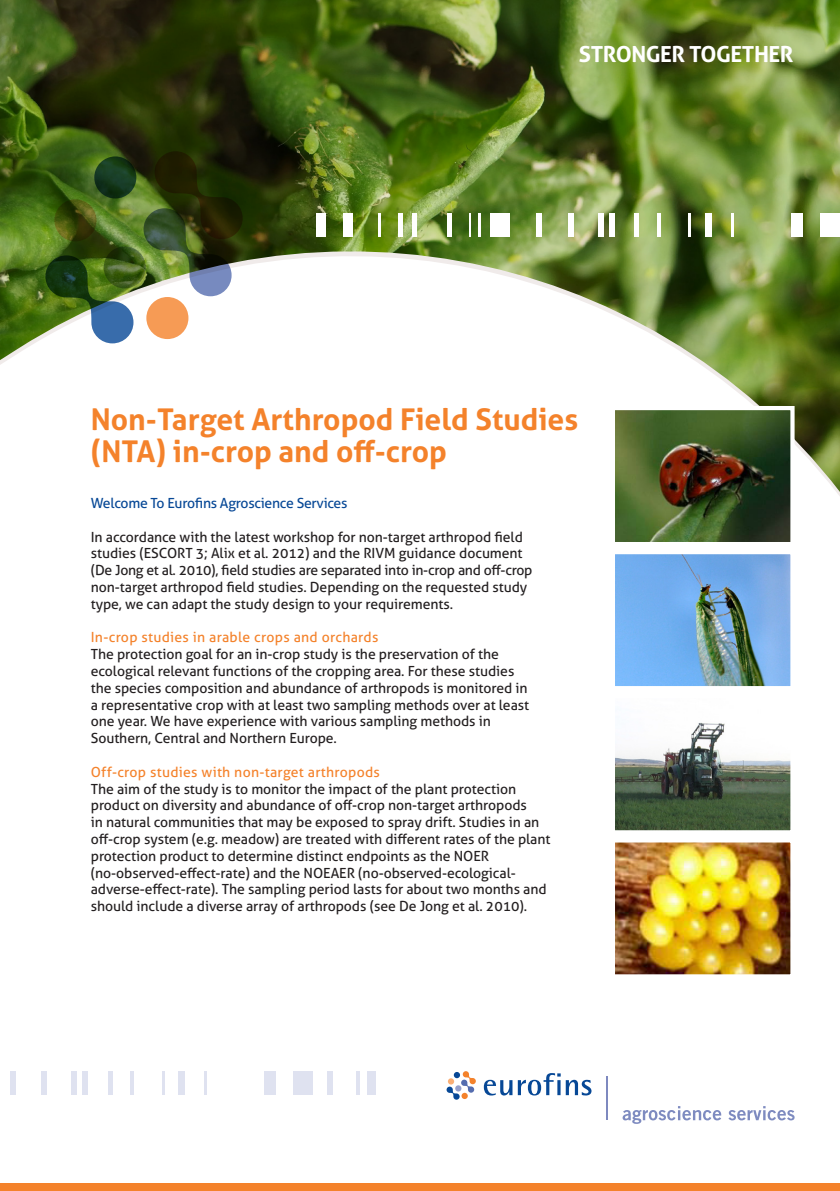
<style>
.page{position:relative;width:840px;height:1191px;background:#fff}
.page>*{position:absolute;margin:0;border:0;box-sizing:border-box;transform-origin:0 0}
.t1{font:700 30px/32px "Aller";color:#f4822b}
.t2{font:700 22.2px "Aller";letter-spacing:-.02em;color:#fff}
.t3{font:14px/16.8px "Aller";letter-spacing:-.005em;color:#231f20}
.t4{font:14px "Aller";letter-spacing:.02em;color:#f4822b}
.t5{font:14px "Aller";letter-spacing:-.02em;color:#074896}
</style>
<div class="page">
<img style="left:0;top:0;width:839px;height:495px">
<div style="left:316px;top:214px;width:9px;height:23px;background:#fff"></div>
<div style="left:343px;top:214px;width:9px;height:23px;background:#fff"></div>
<div style="left:411px;top:214px;width:5px;height:23px;background:#fff"></div>
<hr style="left:447px;top:214px;width:4px;height:23px;background:#fff">
<svg style="left:469px;top:214px;width:1px;height:23px"></svg>
<hr style="left:477px;top:214px;width:3px;height:23px;background:#fff">
<div style="left:490px;top:214px;width:19px;height:23px;background:#fff"></div>
<div style="left:536px;top:214px;width:6px;height:23px;background:#fff"></div>
<div style="left:567px;top:214px;width:6px;height:23px;background:#fff"></div>
<div style="left:597px;top:214px;width:6px;height:23px;background:#fff"></div>
<div style="left:608px;top:214px;width:6px;height:23px;background:#fff"></div>
<hr style="left:634px;top:214px;width:4px;height:23px;background:#fff">
<svg style="left:656px;top:214px;width:4px;height:23px"></svg>
<hr style="left:687px;top:214px;width:3px;height:23px;background:#fff">
<div style="left:704px;top:214px;width:6px;height:23px;background:#fff"></div>
<hr style="left:730px;top:214px;width:3px;height:23px;background:#fff">
<div style="left:790px;top:214px;width:12px;height:23px;background:#fff"></div>
<div style="left:819px;top:214px;width:20px;height:23px;background:#fff"></div>
<hr style="left:378px;top:214px;width:2px;height:23px;background:#fff">
<hr style="left:398px;top:214px;width:4px;height:23px;background:#fff">
<svg style="left:104px;top:246px;width:42px;height:42px"></svg>
<svg style="left:45px;top:255px;width:88px;height:88px;background:#5d7c5b"></svg>
<svg style="left:143px;top:151px;width:99px;height:145px;background:#485433"></svg>
<div style="left:146px;top:297px;width:42px;height:42px;background:#f69b55;border-radius:50%"></div>
<svg style="left:54px;top:199px;width:42px;height:42px"></svg>
<svg style="left:94px;top:156px;width:42px;height:42px"></svg>
<svg style="left:446px;top:1071px;width:29px;height:28px"></svg>
<svg style="left:461px;top:1092px;width:6px;height:7px"></svg>
<div style="left:447px;top:1078px;width:7px;height:6px;background:#faaf76;border-radius:50%"></div>
<div style="left:453px;top:1072px;width:7px;height:6px;background:#074896;border-radius:50%"></div>
<svg style="left:483px;top:1073px;width:108px;height:22px"></svg>
<hr style="left:606px;top:1076px;width:1px;height:44px;background:#7e89bf">
<svg style="left:622px;top:1106px;width:98px;height:17px"></svg>
<svg style="left:728px;top:1106px;width:66px;height:14px"></svg>
<div style="left:0;top:1183px;width:839px;height:8px;background:#f4822b"></div>
<div style="left:10px;top:1071px;width:6px;height:23px;background:#dfe2f0"></div>
<div style="left:41px;top:1071px;width:6px;height:23px;background:#dfe2f0"></div>
<div style="left:71px;top:1071px;width:6px;height:23px;background:#dfe2f0"></div>
<div style="left:82px;top:1071px;width:6px;height:23px;background:#dfe2f0"></div>
<hr style="left:108px;top:1071px;width:4px;height:23px;background:#dfe2f0">
<hr style="left:130px;top:1071px;width:4px;height:23px;background:#dfe2f0">
<hr style="left:161px;top:1071px;width:3px;height:23px;background:#dfe2f0">
<div style="left:178px;top:1071px;width:6px;height:23px;background:#dfe2f0"></div>
<hr style="left:204px;top:1071px;width:3px;height:23px;background:#dfe2f0">
<div style="left:264px;top:1071px;width:12px;height:23px;background:#dfe2f0"></div>
<div style="left:293px;top:1071px;width:20px;height:23px;background:#dfe2f0"></div>
<div style="left:327px;top:1071px;width:5px;height:23px;background:#dfe2f0"></div>
<svg style="left:356px;top:1071px;width:3px;height:23px"></svg>
<div style="left:367px;top:1071px;width:8px;height:23px;background:#dfe2f0"></div>
<img style="left:615px;top:555px;width:174px;height:130px">
<div style="left:610px;top:550px;width:184px;height:140px;border:4px solid #fff"></div>
<img style="left:615px;top:843px;width:174px;height:130px">
<div style="left:610px;top:838px;width:184px;height:140px;border:4px solid #fff"></div>
<img style="left:615px;top:722px;width:174px;height:107px">
<div style="left:610px;top:694px;width:184px;height:140px;border:4px solid #fff"></div>
<img style="left:615px;top:411px;width:174px;height:130px">
<div style="left:610px;top:406px;width:184px;height:140px;border:4px solid #fff"></div>
<p class="t2" style="left:578px;top:40px;width:216px">STRONGER TOGETHER</p>
<p class="t1" style="left:91px;top:403px;width:488px">Non-Target Arthropod Field Studies (NTA) in-crop and off-crop</p>
<p class="t5" style="left:91px;top:494px;width:258px">Welcome To Eurofins Agroscience Services</p>
<p class="t3" style="left:91px;top:528px;width:433px">In accordance with the latest workshop for non-target arthropod field studies (ESCORT 3; Alix et al. 2012) and the RIVM guidance document</p>
<p class="t3" style="left:91px;top:562px;width:443px">(De Jong et al. 2010), field studies are separated into in-crop and off-crop</p>
<p class="t3" style="left:91px;top:578px;width:438px">non-target arthropod field studies. Depending on the requested study type, we can adapt the study design to your requirements.</p>
<p class="t4" style="left:91px;top:629px;width:289px">In-crop studies in arable crops and orchards</p>
<p class="t3" style="left:91px;top:646px;width:425px">The protection goal for an in-crop study is the preservation of the ecological relevant functions of the cropping area. For these studies</p>
<p class="t3" style="left:91px;top:679px;width:438px">the species composition and abundance of arthropods is monitored in</p>
<p class="t3" style="left:91px;top:696px;width:439px">a representative crop with at least two sampling methods over at least</p>
<p class="t3" style="left:91px;top:713px;width:401px">one year. We have experience with various sampling methods in</p>
<p class="t3" style="left:91px;top:730px;width:247px">Southern, Central and Northern Europe.</p>
<p class="t4" style="left:91px;top:763px;width:290px">Off-crop studies with non-target arthropods</p>
<p class="t3" style="left:91px;top:780px;width:461px">The aim of the study is to monitor the impact of the plant protection product on diversity and abundance of off-crop non-target arthropods<br>in natural communities that may be exposed to spray drift. Studies in an off-crop system (e.g. meadow) are treated with different rates of the plant protection product to determine distinct endpoints as the NOER</p>
<p class="t3" style="left:91px;top:864px;width:457px">(no-observed-effect-rate) and the NOEAER (no-observed-ecological&shy;adverse-effect-rate). The sampling period lasts for about two months and should include a diverse array of arthropods (see De Jong et al. 2010).</p>
</div>
